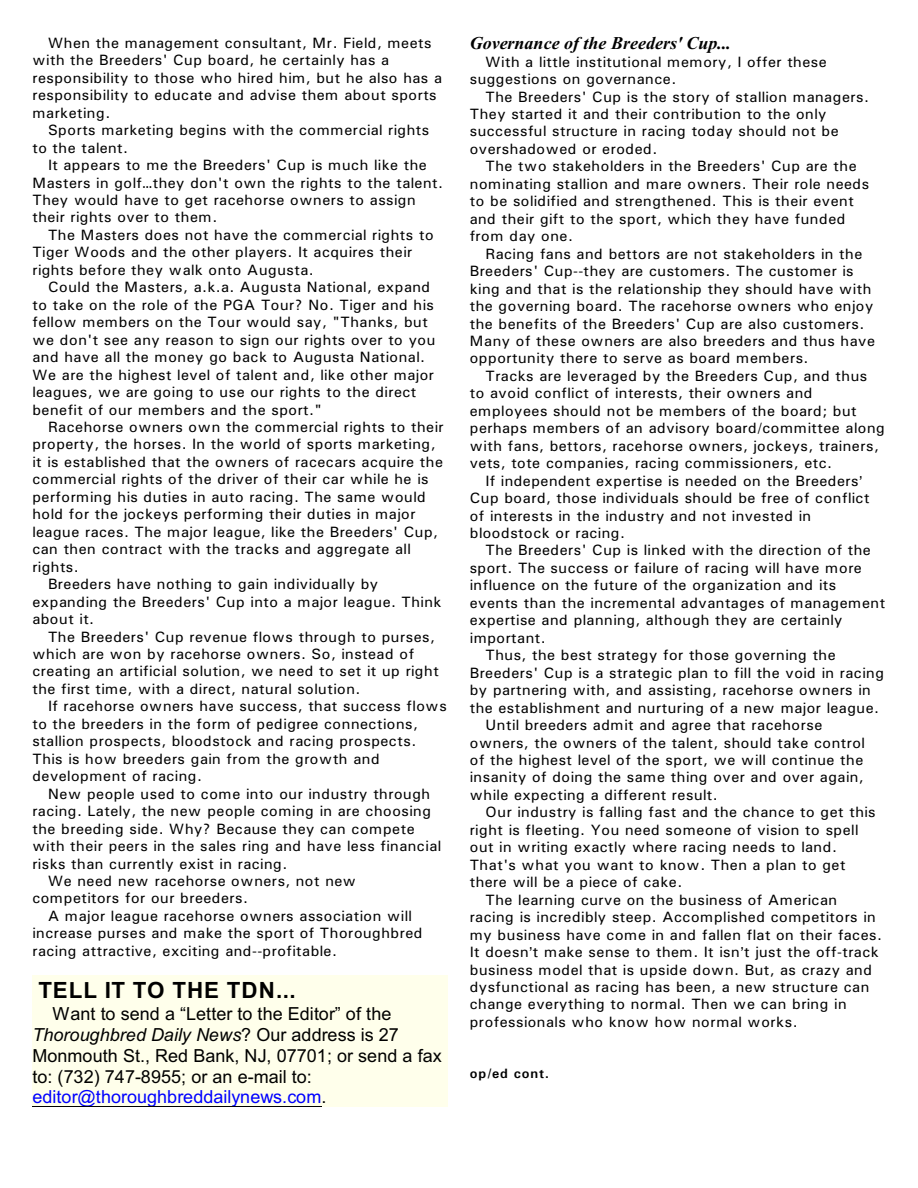
<style>
.page{position:relative;width:918px;height:1188px;background:#fff}
.page>*{position:absolute;margin:0;border:0;box-sizing:border-box;transform-origin:0 0}
.t1{font:700 22.35px "Arial";letter-spacing:.04em;color:#000}
.t2{font:18px/20.7px "Arial";letter-spacing:.005em;color:#000}
.t3{font:italic 700 18px "Times New Roman";color:#000}
.t4{font:15px/17.4px "Univers";letter-spacing:.03em;color:#000}
.t5{font:700 13.5px "Univers";letter-spacing:.065em;color:#000}
.s1{font-style:italic}
.s2{color:#00f}
</style>
<div class="page">
<div style="left:32px;top:975px;width:416px;height:132px;background:#ffffeb"></div>
<hr style="left:32px;top:1106px;width:289px;height:1px;background:#000">
<p class="t4" style="left:32px;top:35px;width:411px;text-indent:16px">When the management consultant, Mr. Field, meets with the Breeders' Cup board, he certainly has a responsibility to those who hired him, but he also has a responsibility to educate and advise them about sports marketing.</p>
<p class="t4" style="left:32px;top:123px;width:399px;text-indent:16px">Sports marketing begins with the commercial rights to the talent.</p>
<p class="t4" style="left:32px;top:158px;width:412px;text-indent:16px">It appears to me the Breeders' Cup is much like the Masters in golf they don't own the rights to the talent.<br>They would have to get racehorse owners to assign their rights over to them.</p>
<p class="t4" style="left:32px;top:227px;width:403px;text-indent:16px">The Masters does not have the commercial rights to<br>Tiger Woods and the other players. It acquires their rights before they walk onto Augusta.</p>
<p class="t4" style="left:32px;top:280px;width:404px;text-indent:16px">Could the Masters, a.k.a. Augusta National, expand to take on the role of the PGA Tour? No. Tiger and his fellow members on the Tour would say, "Thanks, but we don't see any reason to sign our rights over to you and have all the money go back to Augusta National.<br>We are the highest level of talent and, like other major leagues, we are going to use our rights to the direct benefit of our members and the sport."</p>
<p class="t4" style="left:48px;top:419px;width:397px">Racehorse owners own the commercial rights to their</p>
<p class="t4" style="left:32px;top:437px;width:405px">property, the horses. In the world of sports marketing,</p>
<p class="t4" style="left:32px;top:454px;width:412px">it is established that the owners of racecars acquire the</p>
<p class="t4" style="left:32px;top:472px;width:398px">commercial rights of the driver of their car while he is</p>
<p class="t4" style="left:32px;top:489px;width:395px">performing his duties in auto racing. The same would</p>
<p class="t4" style="left:32px;top:507px;width:385px">hold for the jockeys performing their duties in major</p>
<p class="t4" style="left:32px;top:524px;width:407px">league races. The major league, like the Breeders' Cup,</p>
<p class="t4" style="left:32px;top:542px;width:380px">can then contract with the tracks and aggregate all</p>
<p class="t4" style="left:32px;top:559px;width:48px">rights.</p>
<p class="t4" style="left:48px;top:577px;width:332px">Breeders have nothing to gain individually by</p>
<p class="t4" style="left:32px;top:594px;width:411px">expanding the Breeders' Cup into a major league. Think</p>
<p class="t4" style="left:32px;top:612px;width:63px">about it.</p>
<p class="t4" style="left:48px;top:629px;width:389px">The Breeders' Cup revenue flows through to purses,</p>
<p class="t4" style="left:32px;top:646px;width:383px">which are won by racehorse owners. So, instead of</p>
<p class="t4" style="left:32px;top:664px;width:408px">creating an artificial solution, we need to set it up right</p>
<p class="t4" style="left:32px;top:681px;width:330px">the first time, with a direct, natural solution.</p>
<p class="t4" style="left:48px;top:699px;width:400px">If racehorse owners have success, that success flows</p>
<p class="t4" style="left:32px;top:716px;width:387px">to the breeders in the form of pedigree connections,</p>
<p class="t4" style="left:32px;top:734px;width:385px">stallion prospects, bloodstock and racing prospects.</p>
<p class="t4" style="left:32px;top:751px;width:349px">This is how breeders gain from the growth and</p>
<p class="t4" style="left:32px;top:769px;width:171px">development of racing.</p>
<p class="t4" style="left:48px;top:786px;width:384px">New people used to come into our industry through</p>
<p class="t4" style="left:32px;top:804px;width:400px">racing. Lately, the new people coming in are choosing</p>
<p class="t4" style="left:32px;top:821px;width:384px">the breeding side. Why? Because they can compete</p>
<p class="t4" style="left:32px;top:839px;width:410px">with their peers in the sales ring and have less financial</p>
<p class="t4" style="left:32px;top:856px;width:257px">risks than currently exist in racing.</p>
<p class="t4" style="left:48px;top:873px;width:309px">We need new racehorse owners, not new</p>
<p class="t4" style="left:32px;top:891px;width:217px">competitors for our breeders.</p>
<p class="t4" style="left:48px;top:908px;width:366px">A major league racehorse owners association will</p>
<p class="t4" style="left:32px;top:926px;width:392px">increase purses and make the sport of Thoroughbred</p>
<p class="t4" style="left:32px;top:943px;width:306px">racing attractive, exciting and--profitable.</p>
<h1 class="t1" style="left:38px;top:982px;width:259px">TELL IT TO THE TDN...</h1>
<p class="t2" style="left:32px;top:1005px;width:411px;text-indent:20px">Want to send a “Letter to the Editor” of the <span class="s1">Thoroughbred Daily News</span>? Our address is 27<br>Monmouth St., Red Bank, NJ, 07701; or send a fax to: (732) 747-8955; or an e-mail to: <span class="s2">editor@thoroughbreddailynews.com</span>.</p>
<p class="t3" style="left:470px;top:37px;width:263px">Governance of the Breeders' Cup...</p>
<p class="t4" style="left:470px;top:54px;width:359px;text-indent:16px">With a little institutional memory, I offer these suggestions on governance.</p>
<p class="t4" style="left:470px;top:89px;width:401px;text-indent:16px">The Breeders' Cup is the story of stallion managers.<br>They started it and their contribution to the only successful structure in racing today should not be overshadowed or eroded.</p>
<p class="t4" style="left:470px;top:159px;width:401px;text-indent:16px">The two stakeholders in the Breeders' Cup are the nominating stallion and mare owners. Their role needs to be solidified and strengthened. This is their event and their gift to the sport, which they have funded from day one.</p>
<p class="t4" style="left:470px;top:246px;width:407px;text-indent:16px">Racing fans and bettors are not stakeholders in the Breeders' Cup--they are customers. The customer is king and that is the relationship they should have with the governing board. The racehorse owners who enjoy the benefits of the Breeders' Cup are also customers.<br>Many of these owners are also breeders and thus have opportunity there to serve as board members.</p>
<p class="t4" style="left:485px;top:368px;width:383px">Tracks are leveraged by the Breeders Cup, and thus</p>
<p class="t4" style="left:470px;top:386px;width:344px">to avoid conflict of interests, their owners and</p>
<p class="t4" style="left:470px;top:403px;width:389px">employees should not be members of the board; but</p>
<p class="t4" style="left:470px;top:421px;width:417px">perhaps members of an advisory board/committee along</p>
<p class="t4" style="left:470px;top:438px;width:411px">with fans, bettors, racehorse owners, jockeys, trainers,</p>
<p class="t4" style="left:470px;top:456px;width:364px">vets, tote companies, racing commissioners, etc.</p>
<p class="t4" style="left:485px;top:473px;width:375px">If independent expertise is needed on the Breeders</p>
<p class="t4" style="left:470px;top:491px;width:401px">Cup board, those individuals should be free of conflict</p>
<p class="t4" style="left:470px;top:508px;width:343px">of interests in the industry and not invested in</p>
<p class="t4" style="left:470px;top:525px;width:157px">bloodstock or racing.</p>
<p class="t4" style="left:485px;top:543px;width:387px">The Breeders' Cup is linked with the direction of the</p>
<p class="t4" style="left:470px;top:560px;width:394px">sport. The success or failure of racing will have more</p>
<p class="t4" style="left:470px;top:578px;width:368px">influence on the future of the organization and its</p>
<p class="t4" style="left:470px;top:595px;width:417px">events than the incremental advantages of management</p>
<p class="t4" style="left:470px;top:613px;width:374px">expertise and planning, although they are certainly</p>
<p class="t4" style="left:470px;top:630px;width:77px">important.</p>
<p class="t4" style="left:485px;top:648px;width:352px">Thus, the best strategy for those governing the</p>
<p class="t4" style="left:470px;top:665px;width:416px">Breeders' Cup is a strategic plan to fill the void in racing</p>
<p class="t4" style="left:470px;top:683px;width:402px">by partnering with, and assisting, racehorse owners in</p>
<p class="t4" style="left:470px;top:700px;width:411px">the establishment and nurturing of a new major league.</p>
<p class="t4" style="left:485px;top:718px;width:338px">Until breeders admit and agree that racehorse</p>
<p class="t4" style="left:470px;top:735px;width:397px">owners, the owners of the talent, should take control</p>
<p class="t4" style="left:470px;top:752px;width:395px">of the highest level of the sport, we will continue the</p>
<p class="t4" style="left:470px;top:770px;width:396px">insanity of doing the same thing over and over again,</p>
<p class="t4" style="left:470px;top:787px;width:250px">while expecting a different result.</p>
<p class="t4" style="left:485px;top:805px;width:392px">Our industry is falling fast and the chance to get this</p>
<p class="t4" style="left:470px;top:822px;width:390px">right is fleeting. You need someone of vision to spell</p>
<p class="t4" style="left:470px;top:840px;width:369px">out in writing exactly where racing needs to land.</p>
<p class="t4" style="left:470px;top:857px;width:377px">That's what you want to know. Then a plan to get</p>
<p class="t4" style="left:470px;top:875px;width:214px">there will be a piece of cake.</p>
<p class="t4" style="left:485px;top:892px;width:353px">The learning curve on the business of American</p>
<p class="t4" style="left:470px;top:910px;width:408px">racing is incredibly steep. Accomplished competitors in</p>
<p class="t4" style="left:470px;top:927px;width:414px">my business have come in and fallen flat on their faces.</p>
<p class="t4" style="left:470px;top:945px;width:411px">It doesn t make sense to them. It isn t just the off-track</p>
<p class="t4" style="left:470px;top:962px;width:404px">business model that is upside down. But, as crazy and</p>
<p class="t4" style="left:470px;top:979px;width:401px">dysfunctional as racing has been, a new structure can</p>
<p class="t4" style="left:470px;top:997px;width:378px">change everything to normal. Then we can bring in</p>
<p class="t4" style="left:470px;top:1014px;width:329px">professionals who know how normal works.</p>
<p class="t5" style="left:470px;top:1069px;width:81px">op/ed cont.</p>
</div>
